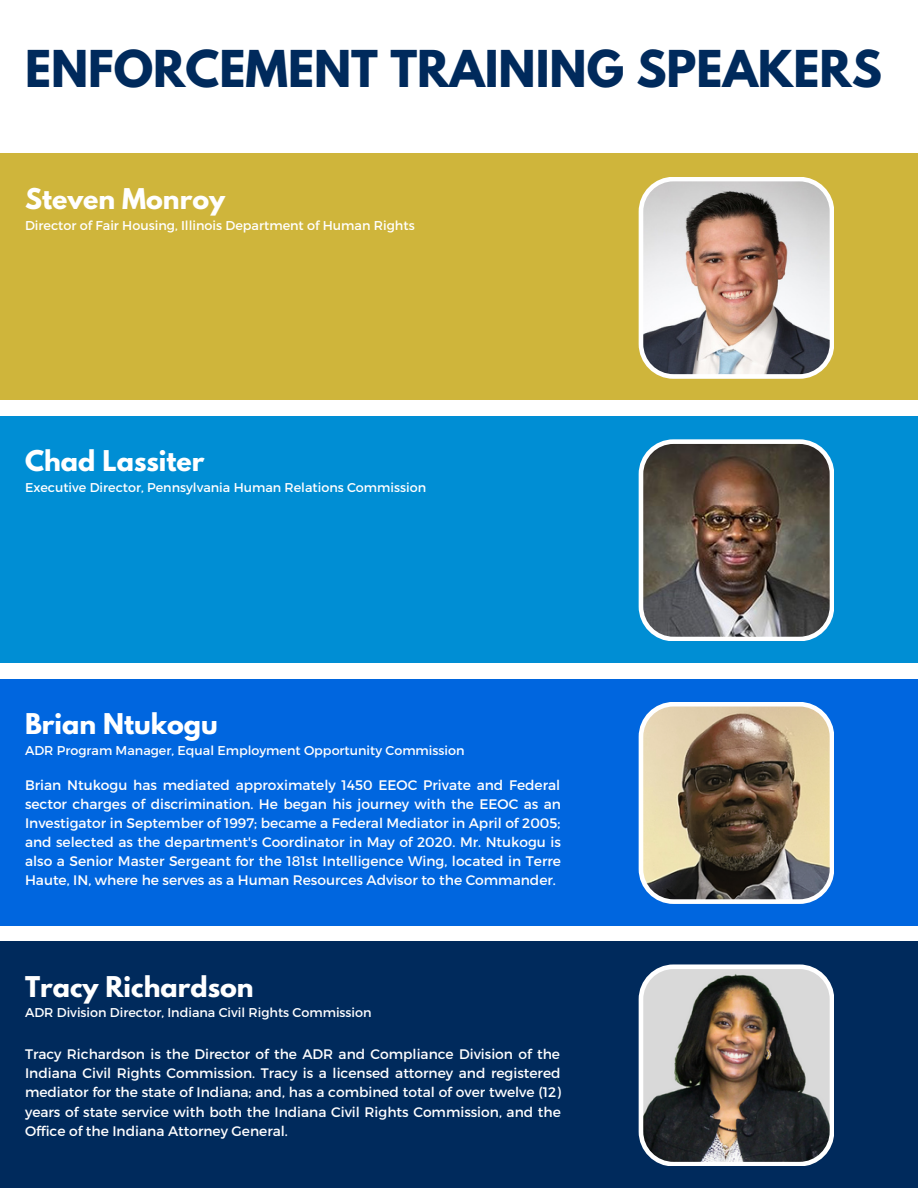
<style>
.page{position:relative;width:918px;height:1188px;background:#fff}
.page>*{position:absolute;margin:0;border:0;box-sizing:border-box;transform-origin:0 0}
.t1{font:700 45px "League Spartan";color:#002a5c}
.t2{font:700 25.35px "League Spartan";color:#fff}
.t3{font:13.8px/19.2px "Montserrat";color:#fff;text-align:justify}
.t4{font:12.75px "Montserrat";color:#fff}
</style>
<div class="page">
<div style="left:0;top:153px;width:918px;height:247px;background:#cfb53b"></div>
<svg style="left:639px;top:177px;width:195px;height:202px;background:#b9aca5"></svg>
<div style="left:0;top:416px;width:918px;height:247px;background:#008ed4"></div>
<img style="left:639px;top:439px;width:195px;height:202px">
<div style="left:0;top:679px;width:918px;height:246px;background:#0066df"></div>
<img style="left:639px;top:702px;width:195px;height:202px">
<div style="left:0;top:941px;width:918px;height:247px;background:#002a5c"></div>
<img style="left:639px;top:964px;width:195px;height:202px">
<p class="t1" style="left:25px;top:47px;width:858px">ENFORCEMENT TRAINING SPEAKERS</p>
<p class="t2" style="left:25px;top:186px;width:202px">Steven Monroy</p>
<p class="t4" style="left:25px;top:217px;width:391px">Director of Fair Housing, Illinois Department of Human Rights</p>
<p class="t2" style="left:25px;top:449px;width:181px">Chad Lassiter</p>
<p class="t4" style="left:25px;top:479px;width:403px">Executive Director, Pennsylvania Human Relations Commission</p>
<p class="t2" style="left:25px;top:711px;width:194px">Brian Ntukogu</p>
<p class="t4" style="left:25px;top:742px;width:441px">ADR Program Manager, Equal Employment Opportunity Commission</p>
<p class="t3" style="left:25px;top:775px;width:538px">Brian Ntukogu has mediated approximately 1450 EEOC Private and Federal sector charges of discrimination. He began his journey with the EEOC as an Investigator in September of 1997; became a Federal Mediator in April of 2005; and selected as the department's Coordinator in May of 2020. Mr. Ntukogu is also a Senior Master Sergeant for the 181st Intelligence Wing, located in Terre Haute, IN, where he serves as a Human Resources Advisor to the Commander.</p>
<p class="t2" style="left:25px;top:974px;width:230px">Tracy Richardson</p>
<p class="t4" style="left:25px;top:1005px;width:348px">ADR Division Director, Indiana Civil Rights Commission</p>
<p class="t3" style="left:25px;top:1044px;width:537px">Tracy Richardson is the Director of the ADR and Compliance Division of the Indiana Civil Rights Commission. Tracy is a licensed attorney and registered mediator for the state of Indiana; and, has a combined total of over twelve (12) years of state service with both the Indiana Civil Rights Commission, and the Office of the Indiana Attorney General.</p>
</div>
